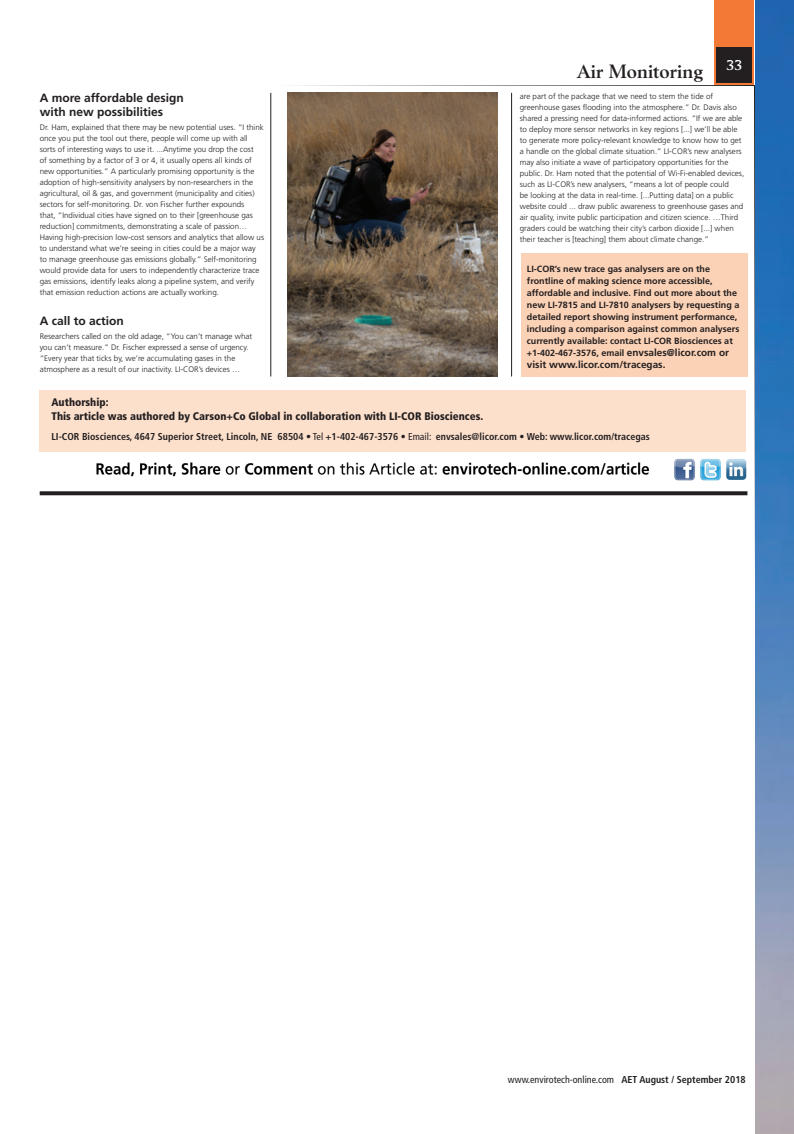
<style>
.page{position:relative;width:794px;height:1134px;background:#fff}
.page>*{position:absolute;margin:0;border:0;box-sizing:border-box;transform-origin:0 0}
.t1{font:700 19px "Berling";color:#231f20}
.t2{font:700 14px "Berling";color:#fff}
.t3{font:700 12px/14px "Frutiger";color:#231f20}
.t4{font:900 condensed 11px "Frutiger";color:#231f20}
.t5{font:700 condensed 10px "Frutiger";color:#231f20}
.t6{font:condensed 10px "Frutiger";color:#231f20}
.t7{font:700 10px "Frutiger";color:#231f20}
.t8{font:700 9px/12px "Frutiger";color:#231f20}
.t9{font:300 8px/11px "Frutiger";color:#231f20}
.s1{font-size:10px}
.s2{font-weight:400}
.s3{font-weight:700}
</style>
<div class="page">
<div style="left:521px;top:253px;width:226px;height:123px;background:#fcd2b6"></div>
<div style="left:714px;top:0;width:40px;height:85px;background:#f37937"></div>
<div style="left:717px;top:48px;width:35px;height:35px;background:#231f20"></div>
<svg style="left:296px;top:85px;width:458px;height:1px"></svg>
<svg style="left:754px;top:85px;width:1px;height:477px"></svg>
<img style="left:96px;top:458px;width:651px;height:23px">
<div style="left:40px;top:390px;width:706px;height:62px;background:#fde0cc"></div>
<hr style="left:270px;top:93px;width:1px;height:283px;background:#231f20">
<hr style="left:511px;top:93px;width:1px;height:283px;background:#231f20">
<img style="left:287px;top:93px;width:210px;height:283px">
<img style="left:755px;top:0;width:39px;height:1134px">
<svg style="left:40px;top:491px;width:707px;height:4px;fill:#231f20"></svg>
<p class="t3" style="left:40px;top:91px;width:146px">A more affordable design with new possibilities</p>
<p class="t9" style="left:40px;top:122px;width:226px">Dr. Ham, explained that there may be new potential uses. “I think once you put the tool out there, people will come up with all sorts of interesting ways to use it. ...Anytime you drop the cost<br>of something by a factor of 3 or 4, it usually opens all kinds of new opportunities.” A particularly promising opportunity is the adoption of high-sensitivity analysers by non-researchers in the agricultural, oil &amp; gas, and government (municipality and cities) sectors for self-monitoring. Dr. von Fischer further expounds<br>that, “Individual cities have signed on to their [greenhouse gas reduction] commitments, demonstrating a scale of passion… Having high-precision low-cost sensors and analytics that allow us to understand what we’re seeing in cities could be a major way to manage greenhouse gas emissions globally.” Self-monitoring would provide data for users to independently characterize trace gas emissions, identify leaks along a pipeline system, and verify that emission reduction actions are actually working.</p>
<p class="t3" style="left:40px;top:314px;width:86px">A call to action</p>
<p class="t9" style="left:40px;top:331px;width:214px">Researchers called on the old adage, “You can’t manage what you can’t measure.” Dr. Fischer expressed a sense of urgency. “Every year that ticks by, we’re accumulating gases in the atmosphere as a result of our inactivity. LI-COR’s devices …</p>
<p class="t1" style="left:577px;top:60px;width:128px">Air Monitoring</p>
<p class="t2" style="left:726px;top:57px;width:17px">33</p>
<p class="t9" style="left:520px;top:91px;width:226px">are part of the package that we need to stem the tide of greenhouse gases flooding into the atmosphere.” Dr. Davis also shared a pressing need for data-informed actions. “If we are able to deploy more sensor networks in key regions [...] we’ll be able to generate more policy-relevant knowledge to know how to get a handle on the global climate situation.” LI-COR’s new analysers may also initiate a wave of participatory opportunities for the public. Dr. Ham noted that the potential of Wi-Fi-enabled devices, such as LI-COR’s new analysers, “means a lot of people could<br>be looking at the data in real-time. [...Putting data] on a public website could ... draw public awareness to greenhouse gases and air quality, invite public participation and citizen science. …Third graders could be watching their city’s carbon dioxide [...] when their teacher is [teaching] them about climate change.”</p>
<p class="t8" style="left:527px;top:262px;width:214px">LI-COR’s new trace gas analysers are on the frontline of making science more accessible, affordable and inclusive. Find out more about the new LI-7815 and LI-7810 analysers by requesting a detailed report showing instrument performance, including a comparison against common analysers currently available: contact LI-COR Biosciences at +1-402-467-3576, email <span class="s1">envsales@licor.com or</span></p>
<p class="t7" style="left:527px;top:358px;width:140px">visit www.licor.com/tracegas.</p>
<p class="t4" style="left:51px;top:396px;width:59px">Authorship:</p>
<p class="t4" style="left:51px;top:410px;width:433px">This article was authored by Carson+Co Global in collaboration with LI-COR Biosciences.</p>
<p class="t5" style="left:51px;top:430px;width:600px">LI-COR Biosciences, 4647 Superior Street, Lincoln, NE 68504 <span class="s2">• Tel</span> +1-402-467-3576 <span class="s2">• Email:</span> envsales@licor.com <span class="s2">•</span> Web: www.licor.com/tracegas</p>
<p class="t6" style="left:508px;top:1074px;width:239px">www.envirotech-online.com <span class="s3">AET August / September 2018</span></p>
</div>
